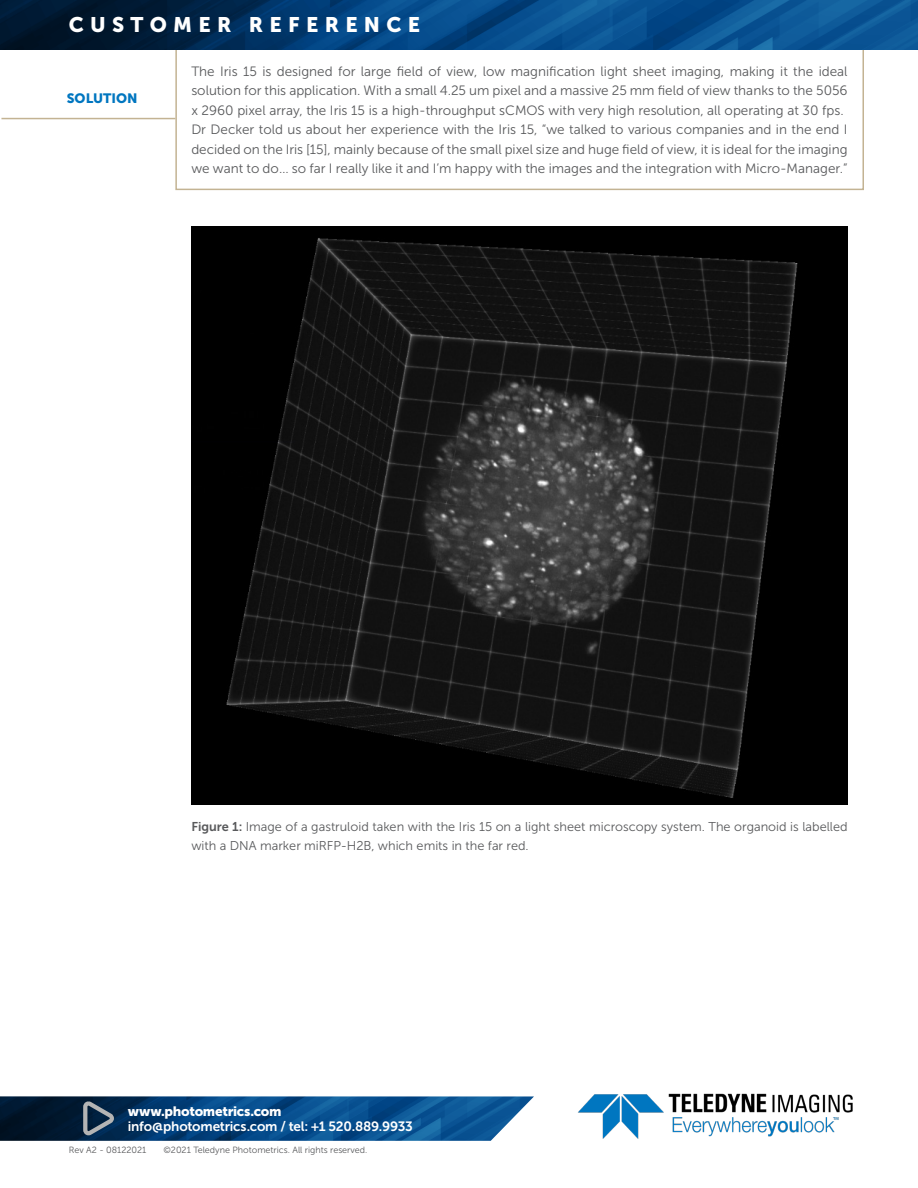
<style>
.page{position:relative;width:918px;height:1188px;background:#fff}
.page>*{position:absolute;margin:0;border:0;box-sizing:border-box;transform-origin:0 0}
.t1{font:21px "Museo Sans 900";letter-spacing:.3em;color:#fff}
.t2{font:13.5px/19.5px "Museo Sans 300";color:#58595b;text-align:justify}
.t3{font:13.5px "Museo Sans 700";letter-spacing:-.015em;color:#fff}
.t4{font:13.5px "Museo Sans 900";letter-spacing:-.02em;color:#fff}
.t5{font:13.5px "Museo Sans 900";color:#0076c0}
.t6{font:12.75px/19.5px "Museo Sans 300";color:#58595b}
.t7{font:9px "Museo Sans 300";color:#58595b}
.s1{font-family:"Museo Sans 700"}
</style>
<div class="page">
<hr style="left:1px;top:118px;width:174px;height:1px;background:#c3b393">
<div style="left:175px;top:47px;width:689px;height:143px;border:2px solid #c3b393"></div>
<img style="left:191px;top:226px;width:657px;height:578px">
<img style="left:0;top:0;width:918px;height:49px">
<img style="left:578px;top:1093px;width:275px;height:46px">
<img style="left:0;top:1096px;width:534px;height:45px">
<svg style="left:83px;top:1101px;width:31px;height:34px"></svg>
<p class="t1" style="left:69px;top:13px;width:353px">CUSTOMER REFERENCE</p>
<p class="t5" style="left:67px;top:91px;width:72px">SOLUTION</p>
<p class="t2" style="left:191px;top:61px;width:658px">The Iris 15 is designed for large field of view, low magnification light sheet imaging, making it the ideal solution for this application. With a small 4.25 um pixel and a massive 25 mm field of view thanks to the 5056 x 2960 pixel array, the Iris 15 is a high-throughput sCMOS with very high resolution, all operating at 30 fps.</p>
<p class="t2" style="left:191px;top:120px;width:658px">Dr Decker told us about her experience with the Iris 15, “we talked to various companies and in the end I decided on the Iris [15], mainly because of the small pixel size and huge field of view, it is ideal for the imaging we want to do… so far I really like it and I’m happy with the images and the integration with Micro-Manager.”</p>
<p class="t6" style="left:191px;top:817px;width:658px"><span class="s1">Figure 1:</span> Image of a gastruloid taken with the Iris 15 on a light sheet microscopy system. The organoid is labelled with a DNA marker miRFP-H2B, which emits in the far red.</p>
<p class="t4" style="left:128px;top:1104px;width:155px">www.photometrics.com</p>
<p class="t3" style="left:128px;top:1119px;width:287px">info@photometrics.com / tel: +1 520.889.9933</p>
<p class="t7" style="left:69px;top:1145px;width:79px">Rev A2 - 08122021</p>
<p class="t7" style="left:163px;top:1145px;width:205px">©2021 Teledyne Photometrics. All rights reserved.</p>
</div>
